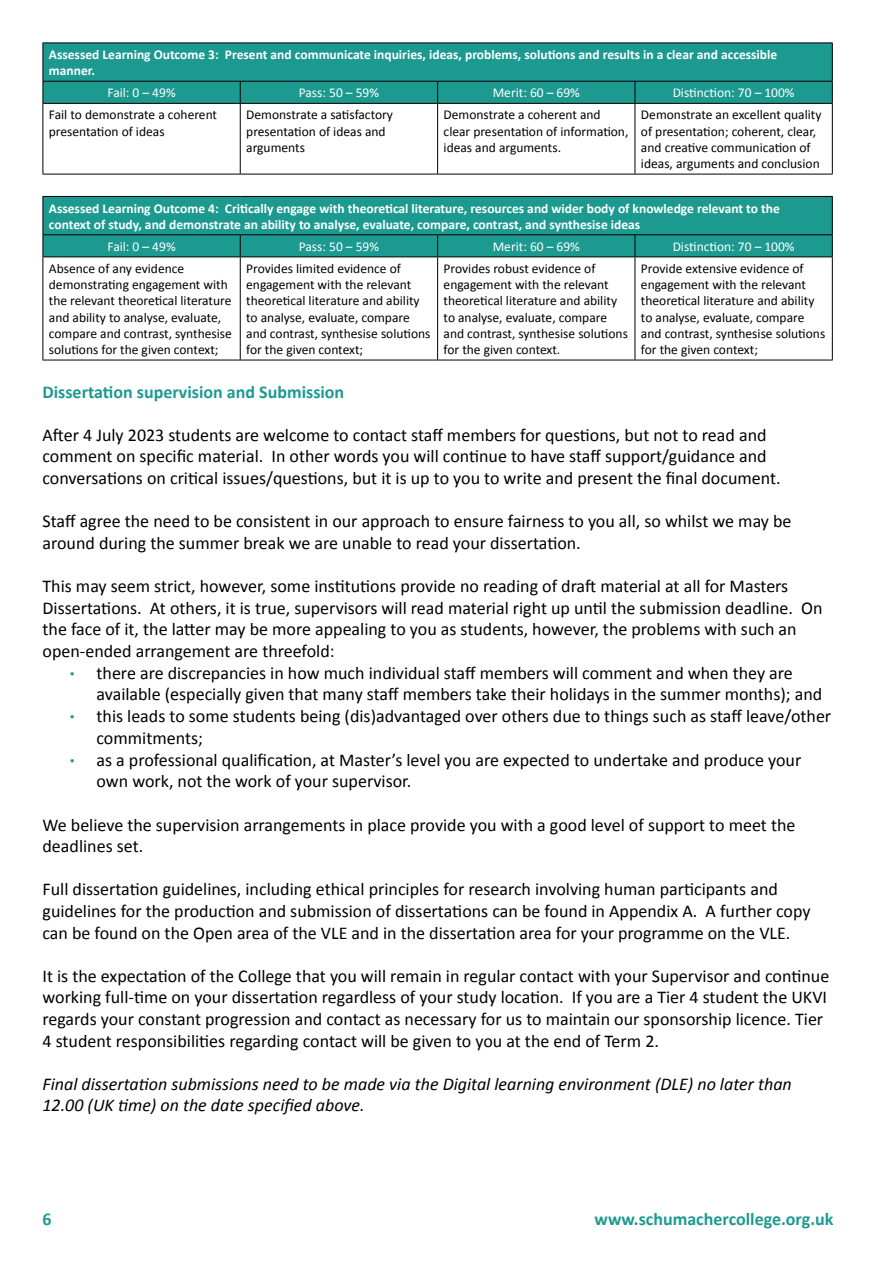
<style>
.page{position:relative;width:893px;height:1263px;background:#fff}
.page>*{position:absolute;margin:0;border:0;box-sizing:border-box;transform-origin:0 0}
.t1{font:18px/21.6px "Calibri";color:#000}
.t2{font:italic 18px/21.6px "Calibri";color:#000}
.t3{font:700 18px "Calibri";color:#1c9a90}
.t4{font:13.5px/16.2px "Calibri";color:#000}
.t5{font:700 13.5px/16.2px "Calibri";color:#fff}
.t6{font:13.5px "Calibri";color:#fff}
.s1{font-family:"FS Lola";font-size:16.5px;color:#1c9a90}
</style>
<div class="page">
<div style="left:44px;top:44px;width:788px;height:59px;background:#1c9a90"></div>
<hr style="left:43px;top:43px;width:197px;height:1px;background:#000">
<hr style="left:43px;top:43px;width:1px;height:38px;background:#000">
<hr style="left:240px;top:43px;width:198px;height:1px;background:#000">
<hr style="left:438px;top:43px;width:197px;height:1px;background:#000">
<hr style="left:635px;top:43px;width:198px;height:1px;background:#000">
<hr style="left:832px;top:43px;width:1px;height:38px;background:#000">
<hr style="left:43px;top:81px;width:197px;height:1px;background:#000">
<svg style="left:43px;top:82px;width:1px;height:21px"></svg>
<hr style="left:240px;top:81px;width:198px;height:1px;background:#000">
<svg style="left:240px;top:82px;width:1px;height:21px"></svg>
<hr style="left:438px;top:81px;width:197px;height:1px;background:#000">
<svg style="left:437px;top:82px;width:1px;height:21px"></svg>
<hr style="left:635px;top:81px;width:198px;height:1px;background:#000">
<svg style="left:635px;top:82px;width:1px;height:21px"></svg>
<svg style="left:832px;top:82px;width:1px;height:21px"></svg>
<hr style="left:43px;top:103px;width:197px;height:1px;background:#000">
<hr style="left:43px;top:104px;width:1px;height:70px;background:#000">
<hr style="left:240px;top:103px;width:198px;height:1px;background:#000">
<hr style="left:240px;top:104px;width:1px;height:70px;background:#000">
<hr style="left:438px;top:103px;width:197px;height:1px;background:#000">
<hr style="left:437px;top:104px;width:1px;height:70px;background:#000">
<hr style="left:635px;top:103px;width:198px;height:1px;background:#000">
<hr style="left:635px;top:104px;width:1px;height:70px;background:#000">
<hr style="left:832px;top:104px;width:1px;height:70px;background:#000">
<hr style="left:43px;top:174px;width:197px;height:1px;background:#000">
<hr style="left:240px;top:174px;width:198px;height:1px;background:#000">
<hr style="left:438px;top:174px;width:197px;height:1px;background:#000">
<hr style="left:635px;top:174px;width:198px;height:1px;background:#000">
<div style="left:44px;top:197px;width:788px;height:59px;background:#1c9a90"></div>
<hr style="left:43px;top:196px;width:197px;height:1px;background:#000">
<hr style="left:43px;top:197px;width:1px;height:37px;background:#000">
<hr style="left:240px;top:196px;width:198px;height:1px;background:#000">
<hr style="left:438px;top:196px;width:197px;height:1px;background:#000">
<hr style="left:635px;top:196px;width:198px;height:1px;background:#000">
<hr style="left:832px;top:197px;width:1px;height:37px;background:#000">
<hr style="left:43px;top:234px;width:197px;height:1px;background:#000">
<svg style="left:43px;top:235px;width:1px;height:21px"></svg>
<hr style="left:240px;top:234px;width:198px;height:1px;background:#000">
<svg style="left:240px;top:235px;width:1px;height:21px"></svg>
<hr style="left:438px;top:234px;width:197px;height:1px;background:#000">
<svg style="left:437px;top:235px;width:1px;height:21px"></svg>
<hr style="left:635px;top:234px;width:198px;height:1px;background:#000">
<svg style="left:635px;top:235px;width:1px;height:21px"></svg>
<svg style="left:832px;top:235px;width:1px;height:21px"></svg>
<hr style="left:43px;top:256px;width:197px;height:1px;background:#000">
<hr style="left:43px;top:257px;width:1px;height:103px;background:#000">
<hr style="left:240px;top:256px;width:198px;height:1px;background:#000">
<hr style="left:240px;top:257px;width:1px;height:103px;background:#000">
<hr style="left:438px;top:256px;width:197px;height:1px;background:#000">
<hr style="left:437px;top:257px;width:1px;height:103px;background:#000">
<hr style="left:635px;top:256px;width:198px;height:1px;background:#000">
<hr style="left:635px;top:257px;width:1px;height:103px;background:#000">
<hr style="left:832px;top:257px;width:1px;height:103px;background:#000">
<hr style="left:43px;top:360px;width:197px;height:1px;background:#000">
<hr style="left:240px;top:360px;width:198px;height:1px;background:#000">
<hr style="left:438px;top:360px;width:197px;height:1px;background:#000">
<hr style="left:635px;top:360px;width:198px;height:1px;background:#000">
<p class="t5" style="left:49px;top:46px;width:730px">Assessed Learning Outcome 3: Present and communicate inquiries, ideas, problems, solutions and results in a clear and accessible manner.</p>
<p class="t6" style="left:107px;top:84px;width:70px">Fail: 0 – 49%</p>
<p class="t6" style="left:299px;top:84px;width:82px">Pass: 50 – 59%</p>
<p class="t6" style="left:493px;top:84px;width:89px">Merit: 60 – 69%</p>
<p class="t6" style="left:673px;top:84px;width:123px">Distinction: 70 – 100%</p>
<p class="t4" style="left:49px;top:107px;width:170px">Fail to demonstrate a coherent presentation of ideas</p>
<p class="t4" style="left:246px;top:107px;width:148px">Demonstrate a satisfactory presentation of ideas and arguments</p>
<p class="t4" style="left:444px;top:107px;width:186px">Demonstrate a coherent and clear presentation of information, ideas and arguments.</p>
<p class="t4" style="left:641px;top:107px;width:182px">Demonstrate an excellent quality of presentation; coherent, clear, and creative communication of ideas, arguments and conclusion</p>
<p class="t5" style="left:49px;top:200px;width:732px">Assessed Learning Outcome 4: Critically engage with theoretical literature, resources and wider body of knowledge relevant to the context of study, and demonstrate an ability to analyse, evaluate, compare, contrast, and synthesise ideas</p>
<p class="t6" style="left:107px;top:238px;width:70px">Fail: 0 – 49%</p>
<p class="t6" style="left:299px;top:238px;width:82px">Pass: 50 – 59%</p>
<p class="t6" style="left:493px;top:238px;width:89px">Merit: 60 – 69%</p>
<p class="t6" style="left:673px;top:238px;width:123px">Distinction: 70 – 100%</p>
<p class="t4" style="left:49px;top:260px;width:185px">Absence of any evidence demonstrating engagement with the relevant theoretical literature and ability to analyse, evaluate, compare and contrast, synthesise solutions for the given context;</p>
<p class="t4" style="left:246px;top:260px;width:186px">Provides limited evidence of engagement with the relevant theoretical literature and ability to analyse, evaluate, compare and contrast, synthesise solutions for the given context;</p>
<p class="t4" style="left:444px;top:260px;width:186px">Provides robust evidence of engagement with the relevant theoretical literature and ability to analyse, evaluate, compare and contrast, synthesise solutions for the given context.</p>
<p class="t4" style="left:641px;top:260px;width:186px">Provide extensive evidence of engagement with the relevant theoretical literature and ability to analyse, evaluate, compare and contrast, synthesise solutions for the given context;</p>
<p class="t3" style="left:43px;top:380px;width:303px">Dissertation supervision and Submission</p>
<p class="t1" style="left:43px;top:424px;width:740px">After 4 July 2023 students are welcome to contact staff members for questions, but not to read and comment on specific material. In other words you will continue to have staff support/guidance and conversations on critical issues/questions, but it is up to you to write and present the final document.</p>
<p class="t1" style="left:43px;top:510px;width:751px">Staff agree the need to be consistent in our approach to ensure fairness to you all, so whilst we may be around during the summer break we are unable to read your dissertation.</p>
<p class="t1" style="left:43px;top:575px;width:781px">This may seem strict, however, some institutions provide no reading of draft material at all for Masters Dissertations. At others, it is true, supervisors will read material right up until the submission deadline. On the face of it, the latter may be more appealing to you as students, however, the problems with such an open-ended arrangement are threefold:</p>
<p class="t1" style="left:97px;top:662px;width:727px;text-indent:-27px"><span class="s1">•</span> there are discrepancies in how much individual staff members will comment and when they are available (especially given that many staff members take their holidays in the summer months); and</p>
<p class="t1" style="left:97px;top:705px;width:736px;text-indent:-27px"><span class="s1">•</span> this leads to some students being (dis)advantaged over others due to things such as staff leave/other commitments;</p>
<p class="t1" style="left:97px;top:749px;width:706px;text-indent:-27px"><span class="s1">•</span> as a professional qualification, at Master’s level you are expected to undertake and produce your own work, not the work of your supervisor.</p>
<p class="t1" style="left:43px;top:814px;width:754px">We believe the supervision arrangements in place provide you with a good level of support to meet the deadlines set.</p>
<p class="t1" style="left:43px;top:879px;width:770px">Full dissertation guidelines, including ethical principles for research involving human participants and guidelines for the production and submission of dissertations can be found in Appendix A. A further copy can be found on the Open area of the VLE and in the dissertation area for your programme on the VLE.</p>
<p class="t1" style="left:43px;top:965px;width:788px">It is the expectation of the College that you will remain in regular contact with your Supervisor and continue working full-time on your dissertation regardless of your study location. If you are a Tier 4 student the UKVI regards your constant progression and contact as necessary for us to maintain our sponsorship licence. Tier 4 student responsibilities regarding contact will be given to you at the end of Term 2.</p>
<p class="t2" style="left:43px;top:1072px;width:751px">Final dissertation submissions need to be made via the Digital learning environment (DLE) no later than<br>12.00 (UK time) on the date specified above.</p>
<p class="t3" style="left:43px;top:1208px;width:11px">6</p>
<p class="t3" style="left:594px;top:1208px;width:240px">www.schumachercollege.org.uk</p>
</div>
